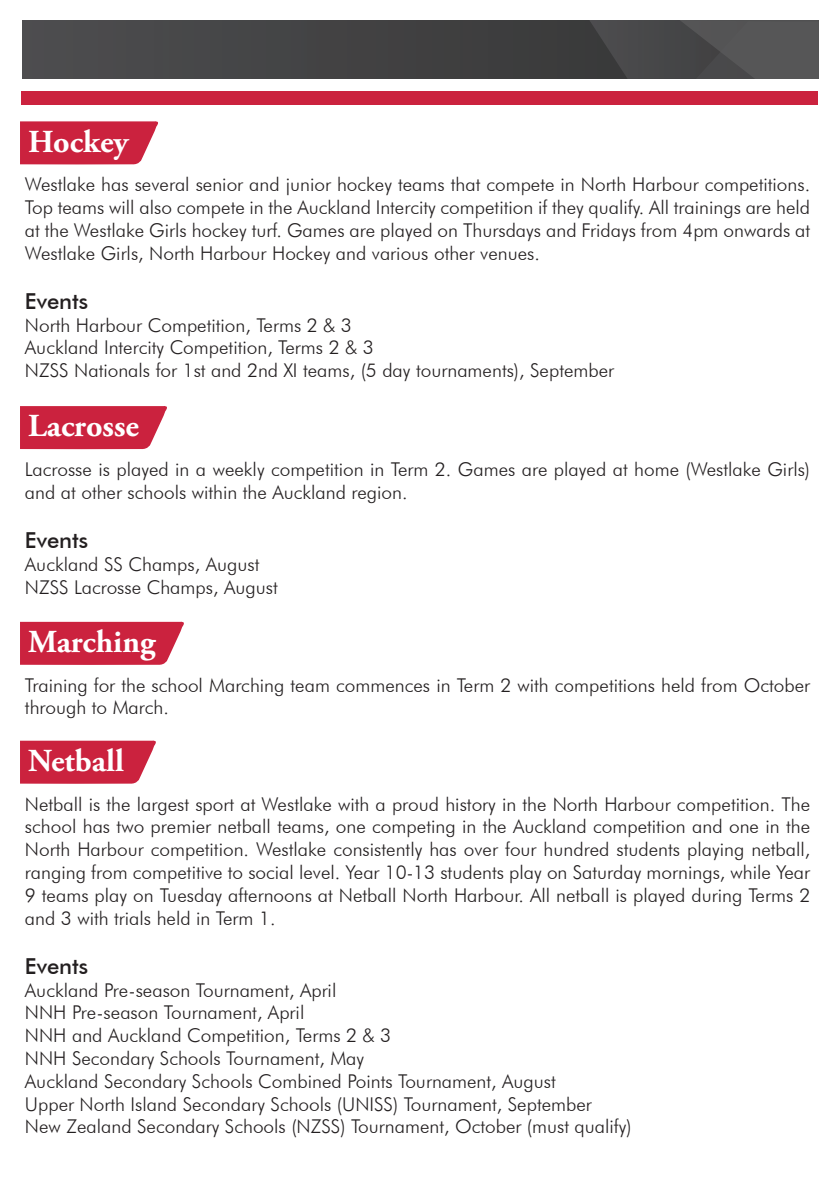
<style>
.page{position:relative;width:840px;height:1191px;background:#fff}
.page>*{position:absolute;margin:0;border:0;box-sizing:border-box;transform-origin:0 0}
.t1{font:700 32px "Adobe Garamond Pro";color:#fff}
.t2{font:500 22px "Futura BT";color:#231f20}
.t3{font:300 19px/22.8px "Futura BT";color:#231f20}
</style>
<div class="page">
<div style="left:22px;top:20px;width:795px;height:59px;background:#444546"></div>
<svg style="left:513px;top:20px;width:304px;height:59px"></svg>
<div style="left:22px;top:91px;width:795px;height:13px;background:#cb223e"></div>
<svg style="left:20px;top:121px;width:138px;height:44px;background:#cf354e"></svg>
<svg style="left:20px;top:406px;width:147px;height:43px;background:#ce304a"></svg>
<svg style="left:20px;top:621px;width:164px;height:44px;background:#cf334c"></svg>
<svg style="left:20px;top:740px;width:136px;height:44px;background:#cf354f"></svg>
<h1 class="t1" style="left:28px;top:123px;width:102px">Hockey</h1>
<p class="t3" style="left:25px;top:173px;width:786px;text-align:justify">Westlake has several senior and junior hockey teams that compete in North Harbour competitions.<br>Top teams will also compete in the Auckland Intercity competition if they qualify. All trainings are held at the Westlake Girls hockey turf. Games are played on Thursdays and Fridays from 4pm onwards at Westlake Girls, North Harbour Hockey and various other venues.</p>
<p class="t2" style="left:25px;top:288px;width:65px">Events</p>
<p class="t3" style="left:25px;top:313px;width:590px">North Harbour Competition, Terms 2 &amp; 3<br>Auckland Intercity Competition, Terms 2 &amp; 3<br>NZSS Nationals for 1st and 2nd XI teams, (5 day tournaments), September</p>
<h1 class="t1" style="left:28px;top:407px;width:112px">Lacrosse</h1>
<p class="t3" style="left:25px;top:457px;width:786px">Lacrosse is played in a weekly competition in Term 2. Games are played at home (Westlake Girls) and at other schools within the Auckland region.</p>
<p class="t2" style="left:25px;top:527px;width:65px">Events</p>
<p class="t3" style="left:25px;top:552px;width:254px">Auckland SS Champs, August<br>NZSS Lacrosse Champs, August</p>
<h1 class="t1" style="left:28px;top:623px;width:129px">Marching</h1>
<p class="t3" style="left:25px;top:673px;width:786px">Training for the school Marching team commences in Term 2 with competitions held from October through to March.</p>
<h1 class="t1" style="left:28px;top:742px;width:97px">Netball</h1>
<p class="t3" style="left:25px;top:792px;width:786px;text-align:justify">Netball is the largest sport at Westlake with a proud history in the North Harbour competition. The school has two premier netball teams, one competing in the Auckland competition and one in the North Harbour competition. Westlake consistently has over four hundred students playing netball, ranging from competitive to social level. Year 10-13 students play on Saturday mornings, while Year 9 teams play on Tuesday afternoons at Netball North Harbour. All netball is played during Terms 2 and 3 with trials held in Term 1.</p>
<p class="t2" style="left:25px;top:952px;width:65px">Events</p>
<p class="t3" style="left:25px;top:978px;width:608px">Auckland Pre-season Tournament, April<br>NNH Pre-season Tournament, April<br>NNH and Auckland Competition, Terms 2 &amp; 3<br>NNH Secondary Schools Tournament, May<br>Auckland Secondary Schools Combined Points Tournament, August<br>Upper North Island Secondary Schools (UNISS) Tournament, September New Zealand Secondary Schools (NZSS) Tournament, October (must qualify)</p>
</div>
